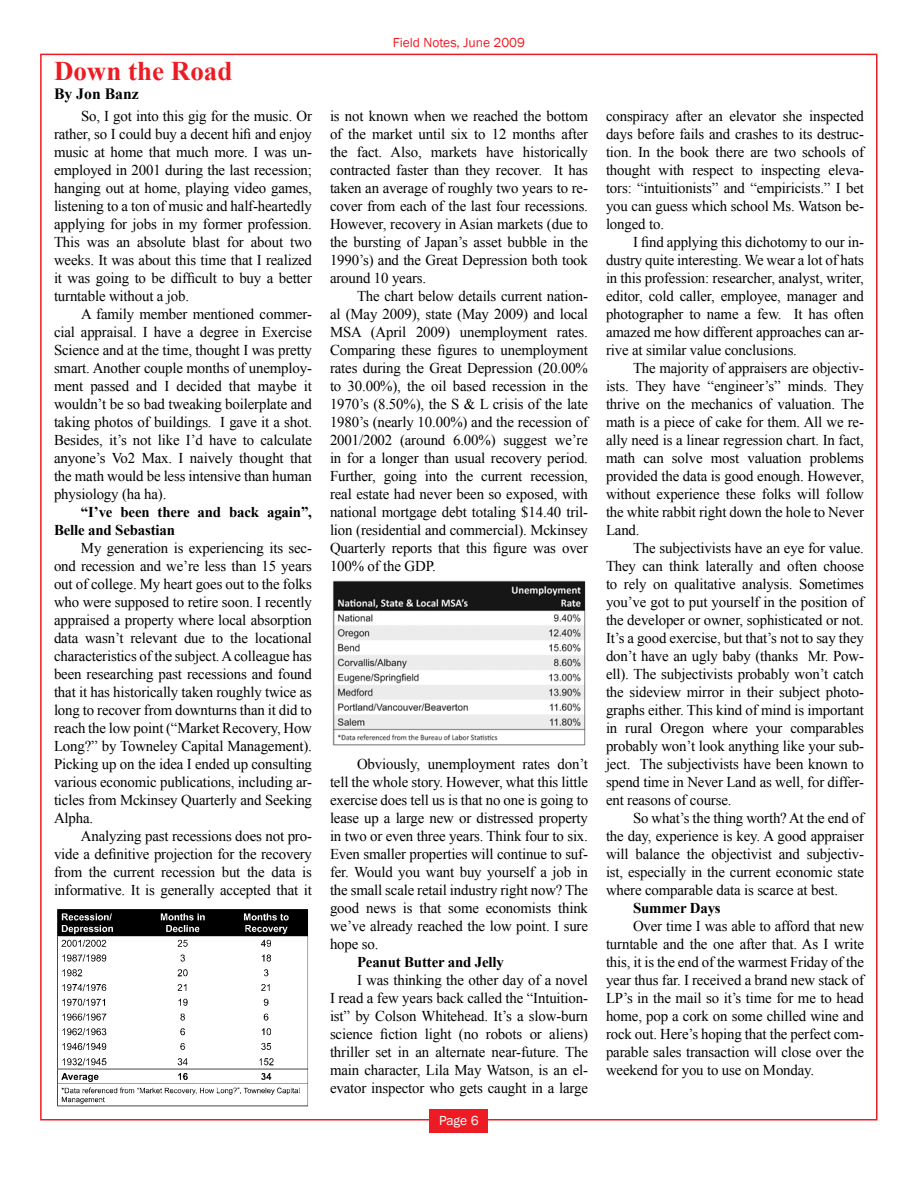
<style>
.page{position:relative;width:918px;height:1188px;background:#fff}
.page>*{position:absolute;margin:0;border:0;box-sizing:border-box;transform-origin:0 0}
.t1{font:700 27px "Times New Roman";color:#ed1c24}
.t2{font:700 15.75px "Times New Roman";color:#000}
.t3{font:15px/18px "Times New Roman";letter-spacing:-.01em;color:#000;text-align:justify}
.t4{font:700 15px/18px "Times New Roman";letter-spacing:-.01em;color:#000}
.t5{font:13.5px "Franklin Gothic";color:#ed1c24}
.t6{font:13.5px "Franklin Gothic";color:#fff}
</style>
<div class="page">
<div style="left:430px;top:1109px;width:58px;height:23px;background:#ed1c24"></div>
<img style="left:57px;top:909px;width:251px;height:198px">
<img style="left:332px;top:580px;width:254px;height:166px">
<h1 class="t1" style="left:54px;top:55px;width:180px">Down the Road</h1>
<p class="t2" style="left:54px;top:84px;width:86px">By Jon Banz</p>
<p class="t3" style="left:54px;top:107px;width:260px;text-indent:27px">So, I got into this gig for the music. Or rather, so I could buy a decent hifi and enjoy music at home that much more. I was un&shy;employed in 2001 during the last recession; hanging out at home, playing video games, listening to a ton of music and half-heartedly applying for jobs in my former profession.<br>This was an absolute blast for about two weeks. It was about this time that I realized it was going to be difficult to buy a better turntable without a job.</p>
<p class="t3" style="left:54px;top:305px;width:260px;text-indent:27px">A family member mentioned commer&shy;cial appraisal. I have a degree in Exercise Science and at the time, thought I was pretty smart. Another couple months of unemploy&shy;ment passed and I decided that maybe it wouldn’t be so bad tweaking boilerplate and taking photos of buildings. I gave it a shot.<br>Besides, it’s not like I’d have to calculate anyone’s Vo2 Max. I naively thought that the math would be less intensive than human physiology (ha ha).</p>
<p class="t4" style="left:54px;top:503px;width:260px;text-indent:27px">“I’ve been there and back again”,<br>Belle and Sebastian</p>
<p class="t3" style="left:54px;top:539px;width:260px;text-indent:27px">My generation is experiencing its sec&shy;ond recession and we’re less than 15 years out of college. My heart goes out to the folks who were supposed to retire soon. I recently appraised a property where local absorption data wasn’t relevant due to the locational characteristics of the subject. A colleague has been researching past recessions and found that it has historically taken roughly twice as long to recover from downturns than it did to reach the low point (“Market Recovery, How Long?” by Towneley Capital Management).<br>Picking up on the idea I ended up consulting various economic publications, including ar&shy;ticles from Mckinsey Quarterly and Seeking Alpha.</p>
<p class="t3" style="left:54px;top:827px;width:260px;text-indent:27px">Analyzing past recessions does not pro&shy;vide a definitive projection for the recovery from the current recession but the data is informative. It is generally accepted that it</p>
<p class="t5" style="left:393px;top:34px;width:134px">Field Notes, June 2009</p>
<p class="t3" style="left:330px;top:107px;width:260px">is not known when we reached the bottom of the market until six to 12 months after the fact. Also, markets have historically contracted faster than they recover. It has taken an average of roughly two years to re&shy;cover from each of the last four recessions.<br>However, recovery in Asian markets (due to the bursting of Japan’s asset bubble in the 1990’s) and the Great Depression both took around 10 years.</p>
<p class="t3" style="left:330px;top:287px;width:260px;text-indent:27px">The chart below details current nation&shy;al (May 2009), state (May 2009) and local MSA (April 2009) unemployment rates.<br>Comparing these figures to unemployment rates during the Great Depression (20.00% to 30.00%), the oil based recession in the 1970’s (8.50%), the S &amp; L crisis of the late 1980’s (nearly 10.00%) and the recession of 2001/2002 (around 6.00%) suggest we’re in for a longer than usual recovery period.<br>Further, going into the current recession, real estate had never been so exposed, with national mortgage debt totaling $14.40 tril&shy;lion (residential and commercial). Mckinsey Quarterly reports that this figure was over 100% of the GDP.</p>
<p class="t3" style="left:330px;top:755px;width:260px;text-indent:27px">Obviously, unemployment rates don’t tell the whole story. However, what this little exercise does tell us is that no one is going to lease up a large new or distressed property in two or even three years. Think four to six.<br>Even smaller properties will continue to suf&shy;fer. Would you want buy yourself a job in the small scale retail industry right now? The good news is that some economists think we’ve already reached the low point. I sure hope so.</p>
<p class="t4" style="left:357px;top:953px;width:149px">Peanut Butter and Jelly</p>
<p class="t3" style="left:330px;top:971px;width:260px;text-indent:27px">I was thinking the other day of a novel I read a few years back called the “Intuition&shy;ist” by Colson Whitehead. It’s a slow-burn science fiction light (no robots or aliens) thriller set in an alternate near-future. The main character, Lila May Watson, is an el&shy;evator inspector who gets caught in a large</p>
<p class="t6" style="left:439px;top:1112px;width:41px">Page 6</p>
<p class="t3" style="left:606px;top:107px;width:260px">conspiracy after an elevator she inspected days before fails and crashes to its destruc&shy;tion. In the book there are two schools of thought with respect to inspecting eleva&shy;tors: “intuitionists” and “empiricists.” I bet you can guess which school Ms. Watson be&shy;longed to.</p>
<p class="t3" style="left:606px;top:233px;width:260px;text-indent:27px">I find applying this dichotomy to our in&shy;dustry quite interesting. We wear a lot of hats in this profession: researcher, analyst, writer, editor, cold caller, employee, manager and photographer to name a few. It has often amazed me how different approaches can ar&shy;rive at similar value conclusions.</p>
<p class="t3" style="left:606px;top:359px;width:260px;text-indent:27px">The majority of appraisers are objectiv&shy;ists. They have “engineer’s” minds. They thrive on the mechanics of valuation. The math is a piece of cake for them. All we re&shy;ally need is a linear regression chart. In fact, math can solve most valuation problems provided the data is good enough. However, without experience these folks will follow the white rabbit right down the hole to Never Land.</p>
<p class="t3" style="left:606px;top:539px;width:260px;text-indent:27px">The subjectivists have an eye for value.<br>They can think laterally and often choose to rely on qualitative analysis. Sometimes you’ve got to put yourself in the position of the developer or owner, sophisticated or not.<br>It’s a good exercise, but that’s not to say they don’t have an ugly baby (thanks Mr. Pow&shy;ell). The subjectivists probably won’t catch the sideview mirror in their subject photo&shy;graphs either. This kind of mind is important in rural Oregon where your comparables probably won’t look anything like your sub&shy;ject. The subjectivists have been known to spend time in Never Land as well, for differ&shy;ent reasons of course.</p>
<p class="t3" style="left:606px;top:809px;width:260px;text-indent:27px">So what’s the thing worth? At the end of the day, experience is key. A good appraiser will balance the objectivist and subjectiv&shy;ist, especially in the current economic state where comparable data is scarce at best.</p>
<p class="t4" style="left:633px;top:899px;width:89px">Summer Days</p>
<p class="t3" style="left:606px;top:917px;width:260px;text-indent:27px">Over time I was able to afford that new turntable and the one after that. As I write this, it is the end of the warmest Friday of the year thus far. I received a brand new stack of LP’s in the mail so it’s time for me to head home, pop a cork on some chilled wine and rock out. Here’s hoping that the perfect com&shy;parable sales transaction will close over the weekend for you to use on Monday.</p>
</div>
